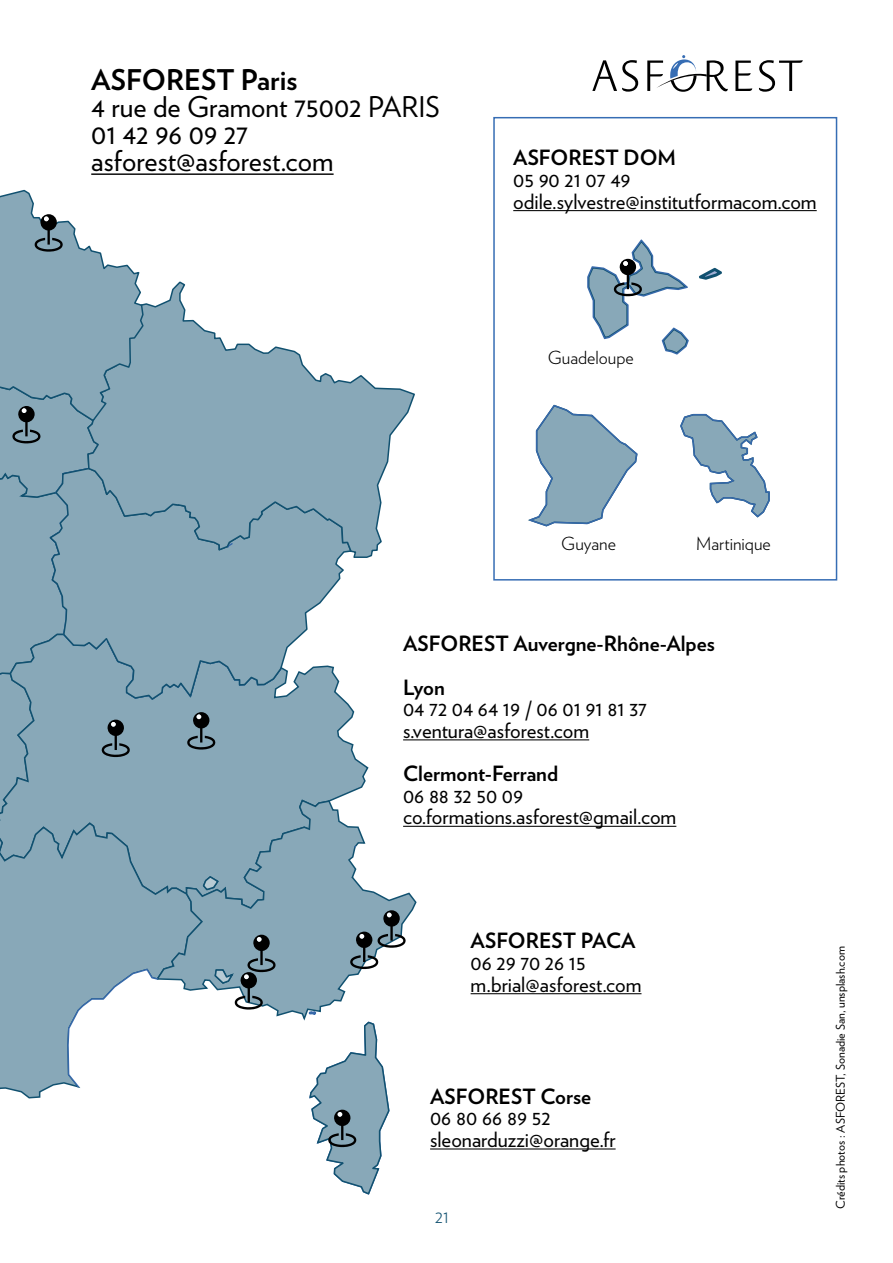
<style>
.page{position:relative;width:893px;height:1263px;background:#fff}
.page>*{position:absolute;margin:0;border:0;box-sizing:border-box;transform-origin:0 0}
.t1{font:28.5px/27px "Verlag";color:#000}
.t2{font:700 28.5px "Verlag";color:#000}
.t3{font:21px/21.6px "Verlag";color:#000}
.t4{font:700 21px/43.2px "Verlag";color:#000}
.t5{font:300 18px "Verlag";color:#000}
.t6{font:300 18px "Verlag";color:#115170}
.t7{font:12px "Verlag";color:#000}
</style>
<div class="page">
<svg style="left:283px;top:701px;width:86px;height:97px"></svg>
<svg style="left:283px;top:798px;width:134px;height:223px"></svg>
<svg style="left:283px;top:559px;width:63px;height:142px"></svg>
<svg style="left:283px;top:348px;width:132px;height:211px"></svg>
<svg style="left:307px;top:1010px;width:83px;height:185px"></svg>
<svg style="left:699px;top:267px;width:23px;height:13px"></svg>
<svg style="left:680px;top:413px;width:90px;height:105px"></svg>
<svg style="left:528px;top:404px;width:110px;height:123px"></svg>
<svg style="left:587px;top:239px;width:102px;height:116px"></svg>
<hr style="left:91px;top:173px;width:243px;height:2px;background:#000">
<hr style="left:513px;top:210px;width:304px;height:1px;background:#000">
<div style="left:493px;top:117px;width:344px;height:463px;border:2px solid #366db4"></div>
<hr style="left:403px;top:739px;width:186px;height:1px;background:#000">
<hr style="left:403px;top:826px;width:273px;height:1px;background:#000">
<hr style="left:471px;top:993px;width:170px;height:1px;background:#000">
<hr style="left:430px;top:1148px;width:186px;height:1px;background:#000">
<svg style="left:592px;top:60px;width:46px;height:32px"></svg>
<svg style="left:647px;top:55px;width:156px;height:37px"></svg>
<svg style="left:350px;top:910px;width:56px;height:59px"></svg>
<svg style="left:0;top:189px;width:283px;height:900px"></svg>
<h1 class="t2" style="left:91px;top:58px;width:208px">ASFOREST Paris</h1>
<h1 class="t1" style="left:91px;top:92px;width:350px">4 rue de Gramont 75002 PARIS<br>01 42 96 09 27 asforest@asforest.com</h1>
<p class="t4" style="left:513px;top:135px;width:164px">ASFOREST DOM</p>
<p class="t3" style="left:513px;top:167px;width:305px">05 90 21 07 49 odile.sylvestre@institutformacom.com</p>
<p class="t5" style="left:548px;top:345px;width:88px">Guadeloupe</p>
<p class="t5" style="left:561px;top:531px;width:56px">Guyane</p>
<p class="t5" style="left:696px;top:531px;width:76px">Martinique</p>
<p class="t4" style="left:403px;top:621px;width:313px">ASFOREST Auvergne-Rhône-Alpes<br>Lyon</p>
<p class="t3" style="left:403px;top:697px;width:245px">04 72 04 64 19 / 06 01 91 81 37 s.ventura@asforest.com</p>
<p class="t4" style="left:403px;top:751px;width:157px">Clermont-Ferrand</p>
<p class="t3" style="left:403px;top:783px;width:275px">06 88 32 50 09 co.formations.asforest@gmail.com</p>
<p class="t4" style="left:471px;top:918px;width:166px">ASFOREST PACA</p>
<p class="t3" style="left:471px;top:950px;width:172px">06 29 70 26 15 m.brial@asforest.com</p>
<p class="t4" style="left:430px;top:1073px;width:163px">ASFOREST Corse</p>
<p class="t3" style="left:430px;top:1106px;width:187px">06 80 66 89 52 sleonarduzzi@orange.fr</p>
<p class="t6" style="left:435px;top:1203px;width:15px">21</p>
<p class="t7" style="left:831px;top:1209px;width:264px;rotate:-90deg">Crédits photos : ASFOREST, Sonadie San, unsplash.com</p>
</div>
